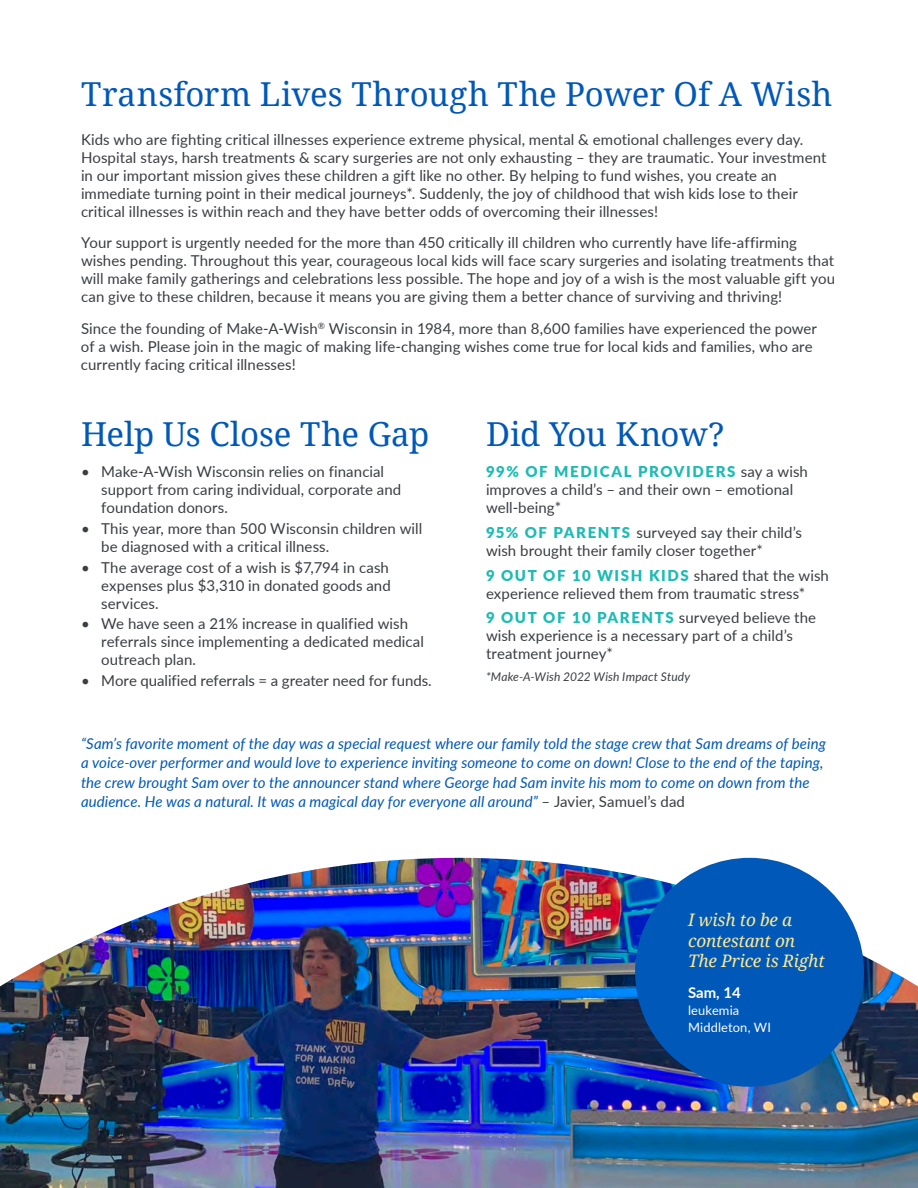
<style>
.page{position:relative;width:918px;height:1188px;background:#fff}
.page>*{position:absolute;margin:0;border:0;box-sizing:border-box;transform-origin:0 0}
.t1{font:33px "Droid Serif";letter-spacing:-.005em;color:#0058b8}
.t2{font:italic 17.25px/20.7px "Droid Serif";letter-spacing:-.01em;color:#ffea90}
.t3{font:15px/18px "Lato";letter-spacing:.005em;color:#3a3d43}
.t4{font:italic 15px/19.5px "Lato";letter-spacing:.005em;color:#0058b8}
.t5{font:700 15px "Lato";color:#fff}
.t6{font:12.9px/17.1px "Lato";letter-spacing:.01em;color:#fff}
.t7{font:italic 12px "Lato";letter-spacing:.01em;color:#3a3d43}
.s1{font-weight:900;color:#1dbbb3}
.s2{font-style:normal;color:#3a3d43}
</style>
<div class="page">
<img style="left:0;top:858px;width:918px;height:330px">
<div style="left:635px;top:858px;width:229px;height:229px;background:#0058b8;border-radius:50%"></div>
<p class="t1" style="left:81px;top:72px;width:753px">Transform Lives Through The Power Of A Wish</p>
<p class="t3" style="left:81px;top:130px;width:747px">Kids who are fighting critical illnesses experience extreme physical, mental &amp; emotional challenges every day.<br>Hospital stays, harsh treatments &amp; scary surgeries are not only exhausting – they are traumatic. Your investment in our important mission gives these children a gift like no other. By helping to fund wishes, you create an immediate turning point in their medical journeys*. Suddenly, the joy of childhood that wish kids lose to their critical illnesses is within reach and they have better odds of overcoming their illnesses!</p>
<p class="t3" style="left:81px;top:233px;width:756px">Your support is urgently needed for the more than 450 critically ill children who currently have life-affirming wishes pending. Throughout this year, courageous local kids will face scary surgeries and isolating treatments that will make family gatherings and celebrations less possible. The hope and joy of a wish is the most valuable gift you can give to these children, because it means you are giving them a better chance of surviving and thriving!</p>
<p class="t3" style="left:81px;top:319px;width:737px">Since the founding of Make-A-Wish<sup>®</sup> Wisconsin in 1984, more than 8,600 families have experienced the power of a wish. Please join in the magic of making life-changing wishes come true for local kids and families, who are currently facing critical illnesses!</p>
<p class="t1" style="left:81px;top:411px;width:350px">Help Us Close The Gap</p>
<p class="t3" style="left:101px;top:462px;width:302px;text-indent:-20px">• Make-A-Wish Wisconsin relies on financial support from caring individual, corporate and foundation donors.</p>
<p class="t3" style="left:101px;top:519px;width:323px;text-indent:-20px">• This year, more than 500 Wisconsin children will be diagnosed with a critical illness.</p>
<p class="t3" style="left:101px;top:558px;width:291px;text-indent:-20px">• The average cost of a wish is $7,794 in cash expenses plus $3,310 in donated goods and services.</p>
<p class="t3" style="left:101px;top:614px;width:324px;text-indent:-20px">• We have seen a 21% increase in qualified wish referrals since implementing a dedicated medical outreach plan.</p>
<p class="t3" style="left:81px;top:671px;width:352px">• More qualified referrals = a greater need for funds.</p>
<h1 class="t1" style="left:486px;top:411px;width:240px">Did You Know?</h1>
<p class="t3" style="left:486px;top:462px;width:323px"><span class="s1">99% OF MEDICAL PROVIDERS</span> say a wish improves a child’s – and their own – emotional well-being*</p>
<p class="t3" style="left:486px;top:523px;width:318px"><span class="s1">95% OF PARENTS</span> surveyed say their child’s wish brought their family closer together*</p>
<p class="t3" style="left:486px;top:566px;width:345px"><span class="s1">9 OUT OF 10 WISH KIDS</span> shared that the wish experience relieved them from traumatic stress*</p>
<p class="t3" style="left:486px;top:608px;width:332px"><span class="s1">9 OUT OF 10 PARENTS</span> surveyed believe the wish experience is a necessary part of a child’s treatment journey*</p>
<p class="t7" style="left:486px;top:668px;width:206px">*Make-A-Wish 2022 Wish Impact Study</p>
<p class="t4" style="left:81px;top:733px;width:746px">“Sam’s favorite moment of the day was a special request where our family told the stage crew that Sam dreams of being a voice-over performer and would love to experience inviting someone to come on down! Close to the end of the taping, the crew brought Sam over to the announcer stand where George had Sam invite his mom to come on down from the audience. He was a natural. It was a magical day for everyone all around” <span class="s2">– Javier, Samuel’s dad</span></p>
<p class="t2" style="left:688px;top:909px;width:138px">I wish to be a contestant on<br>The Price is Right</p>
<p class="t5" style="left:688px;top:981px;width:54px">Sam, 14</p>
<p class="t6" style="left:688px;top:1001px;width:84px">leukemia<br>Middleton, WI</p>
</div>
